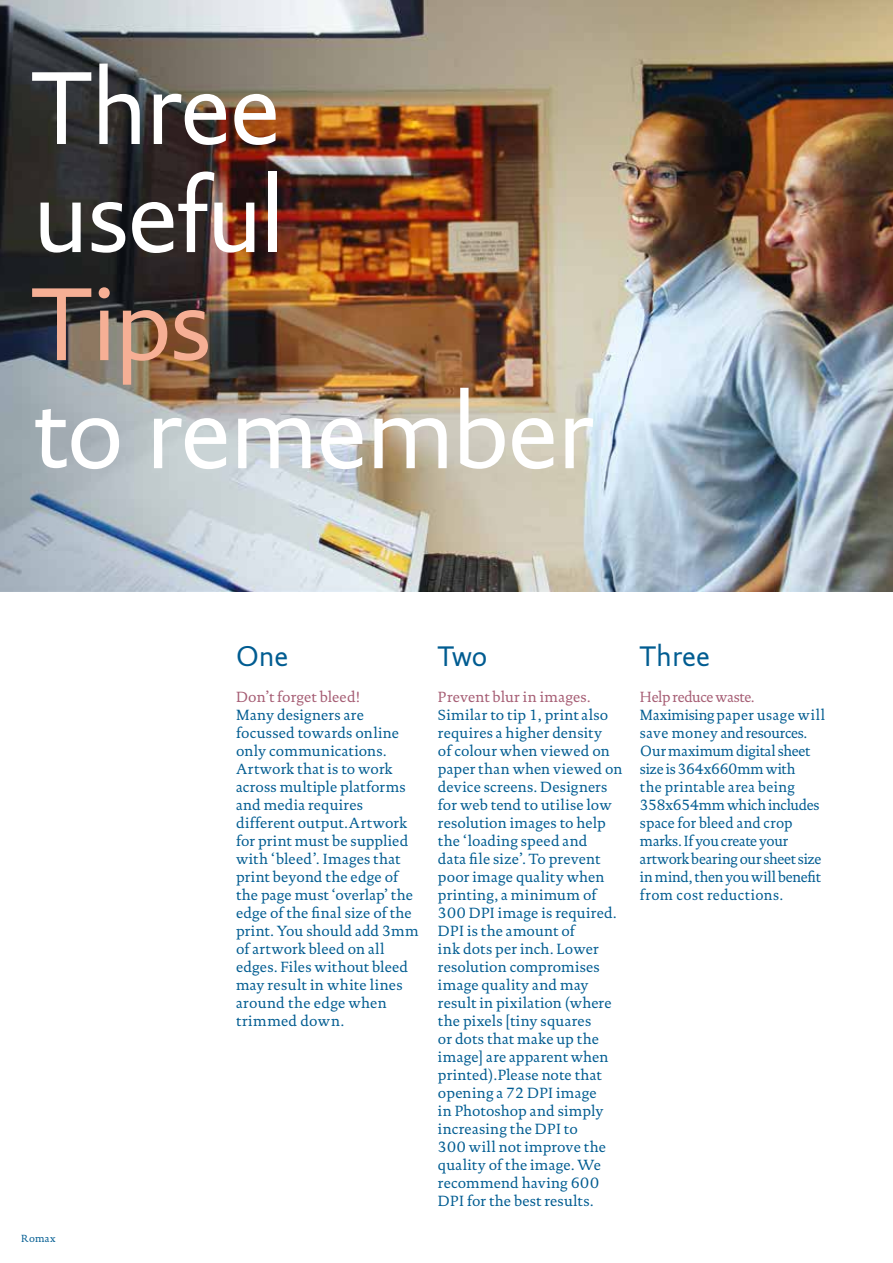
<style>
.page{position:relative;width:893px;height:1263px;background:#fff}
.page>*{position:absolute;margin:0;border:0;box-sizing:border-box;transform-origin:0 0}
.t1{font:105px/108px "DTL Documenta Sans TOT";letter-spacing:-.02em;color:#fff}
.t2{font:105px "DTL Documenta Sans TOT";color:#f6af95}
.t3{font:28.5px "DTL Documenta Sans TOT";color:#005c91}
.t4{font:15px/18px "DTL Documenta TOT";letter-spacing:.015em;color:#005c91}
.t5{font:15px "DTL Documenta TOT";color:#a55c73}
.t6{font:10.5px "DTL Documenta TOT";letter-spacing:.03em;color:#005c91}
</style>
<div class="page">
<img style="left:0;top:0;width:893px;height:591px">
<h1 class="t1" style="left:32px;top:53px;width:256px">Three useful</h1>
<h1 class="t2" style="left:32px;top:260px;width:181px">Tips</h1>
<h1 class="t1" style="left:32px;top:377px;width:563px">to remember</h1>
<p class="t6" style="left:21px;top:1232px;width:36px">Romax</p>
<h2 class="t3" style="left:236px;top:639px;width:54px">One</h2>
<p class="t5" style="left:236px;top:688px;width:126px">Don’t forget bleed!</p>
<p class="t4" style="left:236px;top:706px;width:184px">Many designers are focussed towards online only communications.<br>Artwork that is to work across multiple platforms and media requires different output.Artwork for print must be supplied with ‘bleed’. Images that print beyond the edge of the page must ‘overlap’ the edge of the final size of the print. You should add 3mm of artwork bleed on all edges. Files without bleed may result in white lines around the edge when trimmed down.</p>
<h2 class="t3" style="left:438px;top:639px;width:51px">Two</h2>
<p class="t5" style="left:438px;top:688px;width:154px">Prevent blur in images.</p>
<p class="t4" style="left:438px;top:706px;width:186px">Similar to tip 1, print also requires a higher density<br>of colour when viewed on paper than when viewed on device screens. Designers for web tend to utilise low resolution images to help the ‘loading speed and<br>data file size’. To prevent poor image quality when printing, a minimum of<br>300 DPI image is required.<br>DPI is the amount of<br>ink dots per inch. Lower resolution compromises image quality and may result in pixilation (where the pixels [tiny squares<br>or dots that make up the image] are apparent when printed).Please note that opening a 72 DPI image<br>in Photoshop and simply increasing the DPI to<br>300 will not improve the quality of the image. We recommend having 600<br>DPI for the best results.</p>
<h2 class="t3" style="left:640px;top:639px;width:72px">Three</h2>
<p class="t5" style="left:640px;top:688px;width:116px">Help reduce waste.</p>
<p class="t4" style="left:640px;top:706px;width:186px">Maximising paper usage will save money and resources.<br>Our maximum digital sheet size is 364x660mm with<br>the printable area being<br>358x654mm which includes space for bleed and crop marks. If you create your artwork bearing our sheet size in mind, then you will benefit from cost reductions.</p>
</div>
